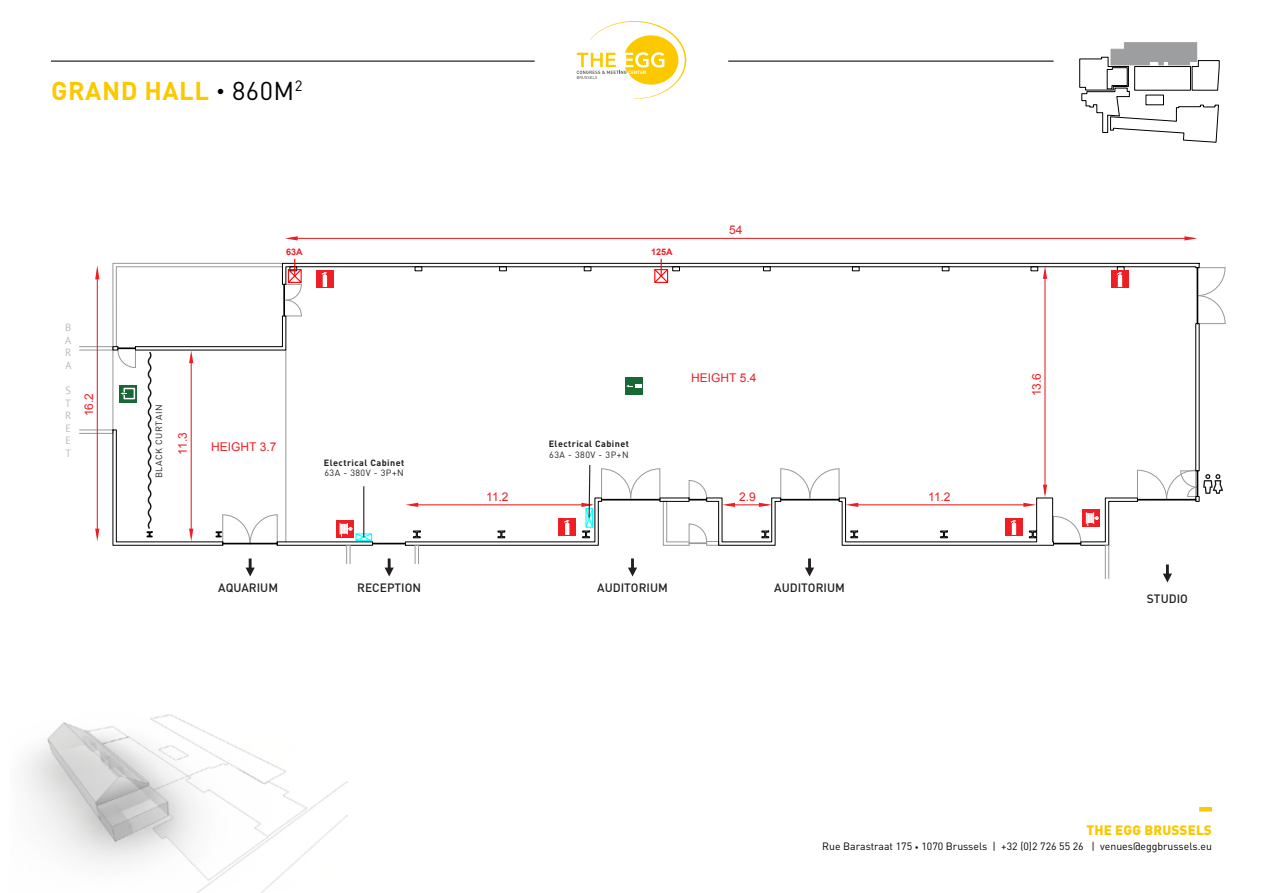
<style>
.page{position:relative;width:1263px;height:893px;background:#fff}
.page>*{position:absolute;margin:0;border:0;box-sizing:border-box;transform-origin:0 0}
.t1{font:700 25.5px "DIN";letter-spacing:.02em;color:#fcc800}
.t2{font:900 13.5px "DIN";letter-spacing:.01em;color:#fcc800}
.t3{font:12px "Arial";color:#ed1f24}
.t4{font:500 12px "DIN";color:#231f20}
.t5{font:10.5px "DIN";color:#000}
.t6{font:10.5px/12.6px "PT Sans";color:#bbbbbc;text-align:justify}
.t7{font:9px "DIN";letter-spacing:.05em;color:#231f20}
.t8{font:700 9px "DIN";letter-spacing:.05em;color:#231f20}
.t9{font:700 9px "Arial";color:#ed1f24}
.s1{font-weight:300;font-size:16.5px;color:#000}
.s2{font-weight:400;color:#000}
.s3{font-size:7.5px}
</style>
<div class="page">
<div style="left:79px;top:346px;width:34px;height:4px;border:1px solid #999898"></div>
<div style="left:79px;top:430px;width:34px;height:4px;border:1px solid #999898"></div>
<div style="left:415px;top:545px;width:4px;height:19px;border:1px solid #999898"></div>
<div style="left:346px;top:545px;width:4px;height:19px;border:1px solid #999898"></div>
<div style="left:1105px;top:545px;width:4px;height:34px;border:1px solid #999898"></div>
<hr style="left:97px;top:276px;width:1px;height:260px;background:#ed1f24">
<svg style="left:95px;top:265px;width:4px;height:14px"></svg>
<svg style="left:95px;top:529px;width:4px;height:12px"></svg>
<hr style="left:290px;top:238px;width:904px;height:1px;background:#ed1f24">
<svg style="left:1184px;top:236px;width:13px;height:4px"></svg>
<svg style="left:285px;top:236px;width:13px;height:4px"></svg>
<svg style="left:805px;top:568px;width:9px;height:8px"></svg>
<hr style="left:808px;top:558px;width:3px;height:14px;background:#231f20">
<svg style="left:628px;top:568px;width:9px;height:8px"></svg>
<hr style="left:631px;top:558px;width:3px;height:14px;background:#231f20">
<svg style="left:1163px;top:574px;width:9px;height:8px"></svg>
<hr style="left:1166px;top:564px;width:3px;height:14px;background:#231f20">
<svg style="left:385px;top:568px;width:9px;height:8px"></svg>
<hr style="left:388px;top:558px;width:3px;height:14px;background:#231f20">
<svg style="left:246px;top:568px;width:9px;height:8px"></svg>
<hr style="left:249px;top:558px;width:3px;height:14px;background:#231f20">
<svg style="left:112px;top:259px;width:1114px;height:287px"></svg>
<hr style="left:363px;top:486px;width:1px;height:51px;background:#231f20">
<hr style="left:51px;top:60px;width:484px;height:2px;background:#4b4b4d">
<svg style="left:577px;top:21px;width:109px;height:78px"></svg>
<img style="left:24px;top:714px;width:323px;height:178px">
<hr style="left:728px;top:60px;width:326px;height:2px;background:#4b4b4d">
<hr style="left:1199px;top:807px;width:13px;height:4px;background:#fcc800">
<svg style="left:1079px;top:42px;width:140px;height:101px"></svg>
<h1 class="t1" style="left:51px;top:74px;width:253px">GRAND HALL <span class="s1">•</span> <span class="s2">860M</span><sup>2</sup></h1>
<p class="t6" style="left:65px;top:321px;width:8px">B A R A</p>
<p class="t6" style="left:65px;top:384px;width:8px">S T R E E T</p>
<p class="t3" style="left:81px;top:416px;width:25px;rotate:-90deg">16.2</p>
<p class="t9" style="left:286px;top:246px;width:18px">63A</p>
<p class="t9" style="left:651px;top:246px;width:23px">125A</p>
<p class="t3" style="left:729px;top:222px;width:15px">54</p>
<p class="t7" style="left:153px;top:478px;width:75px;rotate:-90deg">BLACK CURTAIN</p>
<p class="t3" style="left:175px;top:455px;width:24px;rotate:-90deg">11.3</p>
<p class="t3" style="left:211px;top:438px;width:67px">HEIGHT 3.7</p>
<p class="t8" style="left:324px;top:456px;width:82px">Electrical Cabinet</p>
<p class="t7" style="left:324px;top:467px;width:81px">63A - 380V - 3P+N</p>
<p class="t8" style="left:549px;top:438px;width:82px">Electrical Cabinet</p>
<p class="t7" style="left:549px;top:449px;width:81px">63A - 380V - 3P+N</p>
<p class="t3" style="left:691px;top:370px;width:67px">HEIGHT 5.4</p>
<p class="t4" style="left:218px;top:580px;width:61px">AQUARIUM</p>
<p class="t4" style="left:357px;top:580px;width:65px">RECEPTION</p>
<p class="t3" style="left:486px;top:488px;width:24px">11.2</p>
<p class="t3" style="left:739px;top:488px;width:18px">2.9</p>
<p class="t3" style="left:928px;top:488px;width:24px">11.2</p>
<p class="t4" style="left:597px;top:580px;width:72px">AUDITORIUM</p>
<p class="t4" style="left:774px;top:580px;width:72px">AUDITORIUM</p>
<p class="t3" style="left:1029px;top:396px;width:25px;rotate:-90deg">13.6</p>
<p class="t4" style="left:1147px;top:591px;width:43px">STUDIO</p>
<p class="t2" style="left:1086px;top:821px;width:127px">THE EGG BRUSSELS</p>
<p class="t5" style="left:822px;top:840px;width:391px">Rue Barastraat 175 <span class="s3">•</span> 1070 Brussels | +32 (0)2 726 55 26 | venues@eggbrussels.eu</p>
</div>
